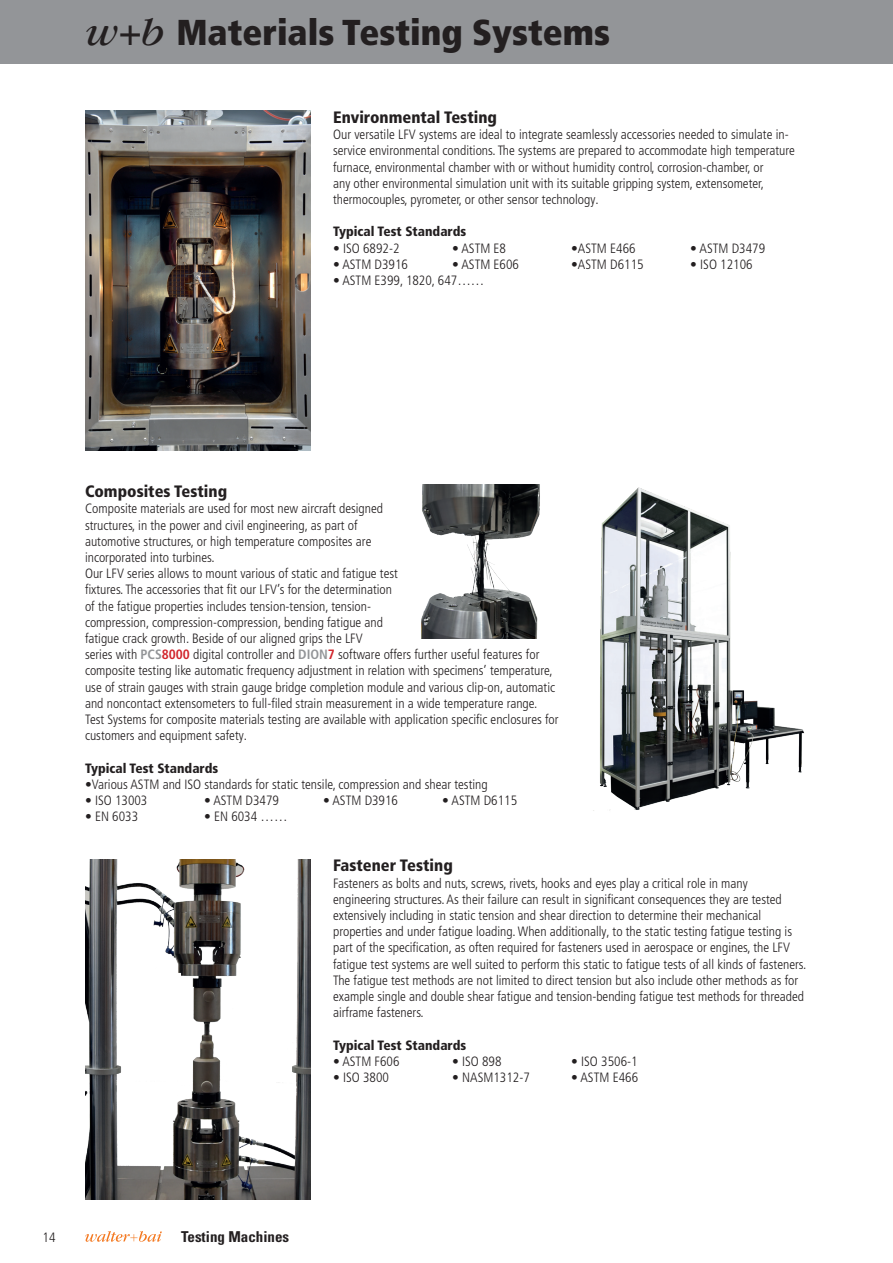
<style>
.page{position:relative;width:893px;height:1263px;background:#fff}
.page>*{position:absolute;margin:0;border:0;box-sizing:border-box;transform-origin:0 0}
.t1{font:900 condensed 36px "Frutiger LT Pro";color:#231f20}
.t2{font:900 condensed 16.5px "Frutiger LT Pro";color:#231f20}
.t3{font:700 condensed 15px "Univers LT Std";color:#231f20}
.t4{font:300 condensed 13.5px/16.2px "Frutiger LT Pro";color:#231f20}
.t5{font:900 condensed 13.5px "Frutiger LT Pro";color:#231f20}
.s1{font-family:"Garamond";font-weight:400;font-style:italic;font-stretch:normal;font-size:42px}
.s2{font-family:"Garamond";font-weight:400;font-style:italic;font-stretch:normal;font-size:39px}
.s3{font-weight:700;color:#939598}
.s4{font-weight:700;color:#d1232a}
</style>
<div class="page">
<div style="left:0;top:0;width:893px;height:64px;background:#939598"></div>
<svg style="left:85px;top:1231px;width:77px;height:11px"></svg>
<img style="left:85px;top:111px;width:226px;height:340px">
<img style="left:421px;top:485px;width:119px;height:154px">
<img style="left:85px;top:859px;width:226px;height:340px">
<img style="left:593px;top:487px;width:211px;height:324px">
<h1 class="t1" style="left:85px;top:10px;width:527px"><span class="s1">w</span><span class="s2">+</span><span class="s1">b</span> Materials Testing Systems</h1>
<p class="t2" style="left:333px;top:107px;width:165px">Environmental Testing</p>
<p class="t4" style="left:333px;top:127px;width:463px">Our versatile LFV systems are ideal to integrate seamlessly accessories needed to simulate in&shy;service environmental conditions. The systems are prepared to accommodate high temperature furnace, environmental chamber with or without humidity control, corrosion-chamber, or<br>any other environmental simulation unit with its suitable gripping system, extensometer, thermocouples, pyrometer, or other sensor technology.</p>
<p class="t5" style="left:333px;top:224px;width:135px">Typical Test Standards</p>
<p class="t4" style="left:333px;top:240px;width:68px">• ISO 6892-2</p>
<p class="t4" style="left:452px;top:240px;width:55px">• ASTM E8</p>
<p class="t4" style="left:571px;top:240px;width:66px">•ASTM E466</p>
<p class="t4" style="left:690px;top:240px;width:76px">• ASTM D3479</p>
<p class="t4" style="left:333px;top:256px;width:76px">• ASTM D3916</p>
<p class="t4" style="left:452px;top:256px;width:68px">• ASTM E606</p>
<p class="t4" style="left:571px;top:256px;width:74px">•ASTM D6115</p>
<p class="t4" style="left:690px;top:256px;width:64px">• ISO 12106</p>
<p class="t4" style="left:333px;top:272px;width:153px">• ASTM E399, 1820, 647……</p>
<p class="t2" style="left:85px;top:481px;width:144px">Composites Testing</p>
<p class="t4" style="left:85px;top:501px;width:475px">Composite materials are used for most new aircraft designed<br>structures, in the power and civil engineering, as part of<br>automotive structures, or high temperature composites are<br>incorporated into turbines.<br>Our LFV series allows to mount various of static and fatigue test<br>fixtures. The accessories that fit our LFV’s for the determination<br>of the fatigue properties includes tension-tension, tension-<br>compression, compression-compression, bending fatigue and<br>fatigue crack growth. Beside of our aligned grips the LFV<br>series with <span class="s3">PCS</span><span class="s4">8000</span> digital controller and <span class="s3">DION</span><span class="s4">7</span> software offers further useful features for composite testing like automatic frequency adjustment in relation with specimens’ temperature, use of strain gauges with strain gauge bridge completion module and various clip-on, automatic and noncontact extensometers to full-filed strain measurement in a wide temperature range.<br>Test Systems for composite materials testing are available with application specific enclosures for customers and equipment safety.</p>
<p class="t5" style="left:85px;top:760px;width:135px">Typical Test Standards</p>
<p class="t4" style="left:85px;top:776px;width:404px">•Various ASTM and ISO standards for static tensile, compression and shear testing</p>
<p class="t4" style="left:85px;top:792px;width:64px">• ISO 13003</p>
<p class="t4" style="left:204px;top:792px;width:76px">• ASTM D3479</p>
<p class="t4" style="left:323px;top:792px;width:76px">• ASTM D3916</p>
<p class="t4" style="left:442px;top:792px;width:76px">• ASTM D6115</p>
<p class="t4" style="left:85px;top:808px;width:55px">• EN 6033</p>
<p class="t4" style="left:204px;top:808px;width:85px">• EN 6034 ……</p>
<p class="t2" style="left:333px;top:856px;width:121px">Fastener Testing</p>
<p class="t4" style="left:333px;top:875px;width:475px">Fasteners as bolts and nuts, screws, rivets, hooks and eyes play a critical role in many engineering structures. As their failure can result in significant consequences they are tested extensively including in static tension and shear direction to determine their mechanical properties and under fatigue loading. When additionally, to the static testing fatigue testing is part of the specification, as often required for fasteners used in aerospace or engines, the LFV fatigue test systems are well suited to perform this static to fatigue tests of all kinds of fasteners.<br>The fatigue test methods are not limited to direct tension but also include other methods as for example single and double shear fatigue and tension-bending fatigue test methods for threaded airframe fasteners.</p>
<p class="t5" style="left:333px;top:1037px;width:135px">Typical Test Standards</p>
<p class="t4" style="left:333px;top:1053px;width:68px">• ASTM F606</p>
<p class="t4" style="left:452px;top:1053px;width:51px">• ISO 898</p>
<p class="t4" style="left:571px;top:1053px;width:68px">• ISO 3506-1</p>
<p class="t4" style="left:333px;top:1069px;width:57px">• ISO 3800</p>
<p class="t4" style="left:452px;top:1069px;width:79px">• NASM1312-7</p>
<p class="t4" style="left:571px;top:1069px;width:68px">• ASTM E466</p>
<p class="t4" style="left:43px;top:1229px;width:14px">14</p>
<p class="t3" style="left:181px;top:1227px;width:110px">Testing Machines</p>
</div>
